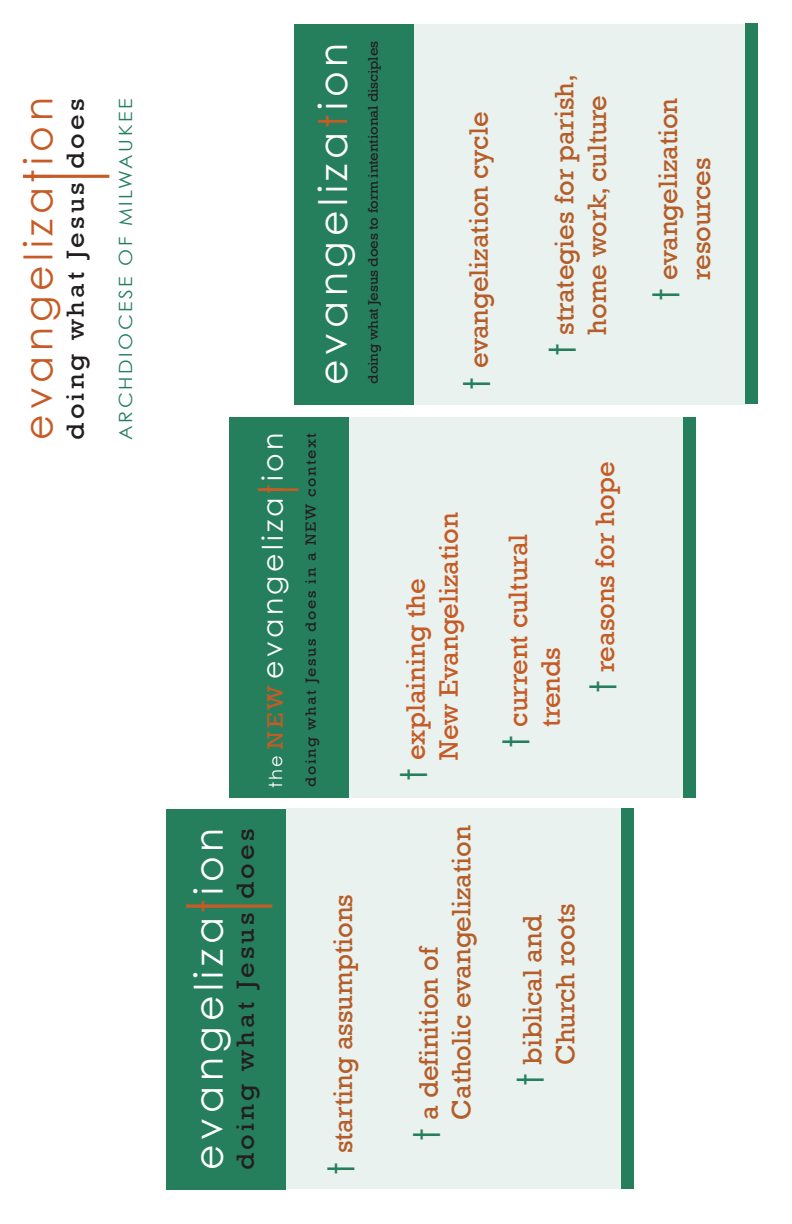
<style>
.page{position:relative;width:792px;height:1224px;background:#fff}
.page>*{position:absolute;margin:0;border:0;box-sizing:border-box;transform-origin:0 0}
.t1{font:39.4px "Century Gothic";letter-spacing:.12em;color:#fff}
.t2{font:39.4px "Century Gothic";letter-spacing:.12em;color:#c65b25}
.t3{font:36.8px "Century Gothic";color:#257f5d}
.t4{font:28.4px "Century Gothic";letter-spacing:.12em;color:#fff}
.t5{font:27.4px/32.8px "Rockwell";color:#c65b25}
.t6{font:25.4px "Rockwell";letter-spacing:.12em;color:#231f20;scale:1.07 1}
.t7{font:22.8px "Rockwell";color:#c65b25;scale:1.07 1}
.t8{font:18.2px "Century Gothic";letter-spacing:.13em;color:#257f5d;scale:1.07 1}
.t9{font:17.8px "Century Gothic";color:#fff}
.t10{font:15px "Rockwell";letter-spacing:.1em;color:#231f20;scale:1.07 1}
.t11{font:14.2px "Rockwell";letter-spacing:-.01em;color:#231f20;scale:1.07 1}
.s1{color:#c65b25}
</style>
<div class="page">
<div style="left:349px;top:417px;width:347px;height:381px;background:#e9f2ef"></div>
<div style="left:166px;top:809px;width:120px;height:381px;background:#257f5d"></div>
<svg style="left:186px;top:904px;width:86px;height:4px"></svg>
<div style="left:229px;top:417px;width:120px;height:381px;background:#257f5d"></div>
<hr style="left:258px;top:488px;width:40px;height:3px;background:#c65b25">
<div style="left:294px;top:24px;width:120px;height:381px;background:#257f5d"></div>
<div style="left:683px;top:417px;width:13px;height:381px;background:#257f5d"></div>
<div style="left:745px;top:23px;width:13px;height:381px;background:#257f5d"></div>
<hr style="left:23px;top:175px;width:86px;height:3px;background:#c65b25">
<div style="left:286px;top:808px;width:347px;height:381px;background:#e9f2ef"></div>
<div style="left:414px;top:24px;width:333px;height:381px;background:#e9f2ef"></div>
<p class="t2" style="left:14px;top:440px;width:344px;rotate:-90deg">evangelization</p>
<p class="t6" style="left:61px;top:440px;width:320px;rotate:-90deg">doing what Jesus does</p>
<p class="t8" style="left:115px;top:440px;width:320px;rotate:-90deg">ARCHDIOCESE OF MILWAUKEE</p>
<p class="t1" style="left:309px;top:385px;width:344px;rotate:-90deg">evangeliza<span class="s1">t</span>ion</p>
<p class="t11" style="left:365px;top:384px;width:322px;rotate:-90deg">doing what Jesus does to form intentional disciples</p>
<p class="t4" style="left:255px;top:679px;width:248px;rotate:-90deg">evangeliza<span class="s1">t</span>ion</p>
<p class="t7" style="left:262px;top:749px;width:60px;rotate:-90deg">NEW</p>
<p class="t9" style="left:265px;top:788px;width:34px;rotate:-90deg">the</p>
<p class="t10" style="left:302px;top:787px;width:332px;rotate:-90deg">doing what Jesus does in a NEW context</p>
<p class="t1" style="left:184px;top:1170px;width:344px;rotate:-90deg">evangeliza<span class="s1">t</span>ion</p>
<p class="t6" style="left:231px;top:1170px;width:320px;rotate:-90deg">doing what Jesus does</p>
<p class="t5" style="left:327px;top:1153px;width:261px;rotate:-90deg">starting assumptions</p>
<p class="t3" style="left:319px;top:1175px;width:14px;rotate:-90deg">t</p>
<p class="t5" style="left:463px;top:368px;width:258px;rotate:-90deg">evangelization cycle</p>
<p class="t3" style="left:455px;top:390px;width:14px;rotate:-90deg">t</p>
<p class="t5" style="left:548px;top:335px;width:262px;rotate:-90deg">strategies for parish, home work, culture</p>
<p class="t3" style="left:540px;top:356px;width:14px;rotate:-90deg">t</p>
<p class="t5" style="left:433px;top:760px;width:249px;rotate:-90deg">New Evangelization</p>
<p class="t5" style="left:400px;top:760px;width:183px;rotate:-90deg">explaining the</p>
<p class="t3" style="left:392px;top:781px;width:14px;rotate:-90deg">t</p>
<p class="t5" style="left:413px;top:1120px;width:175px;rotate:-90deg">a definition of</p>
<p class="t3" style="left:404px;top:1141px;width:14px;rotate:-90deg">t</p>
<p class="t5" style="left:445px;top:1120px;width:296px;rotate:-90deg">Catholic evangelization</p>
<p class="t5" style="left:502px;top:727px;width:194px;rotate:-90deg">current cultural trends</p>
<p class="t3" style="left:494px;top:748px;width:14px;rotate:-90deg">t</p>
<p class="t5" style="left:589px;top:672px;width:212px;rotate:-90deg">reasons for hope</p>
<p class="t3" style="left:581px;top:693px;width:14px;rotate:-90deg">t</p>
<p class="t5" style="left:516px;top:1065px;width:163px;rotate:-90deg">biblical and<br>Church roots</p>
<p class="t3" style="left:508px;top:1086px;width:14px;rotate:-90deg">t</p>
<p class="t5" style="left:652px;top:280px;width:184px;rotate:-90deg">evangelization resources</p>
<p class="t3" style="left:644px;top:301px;width:14px;rotate:-90deg">t</p>
</div>
